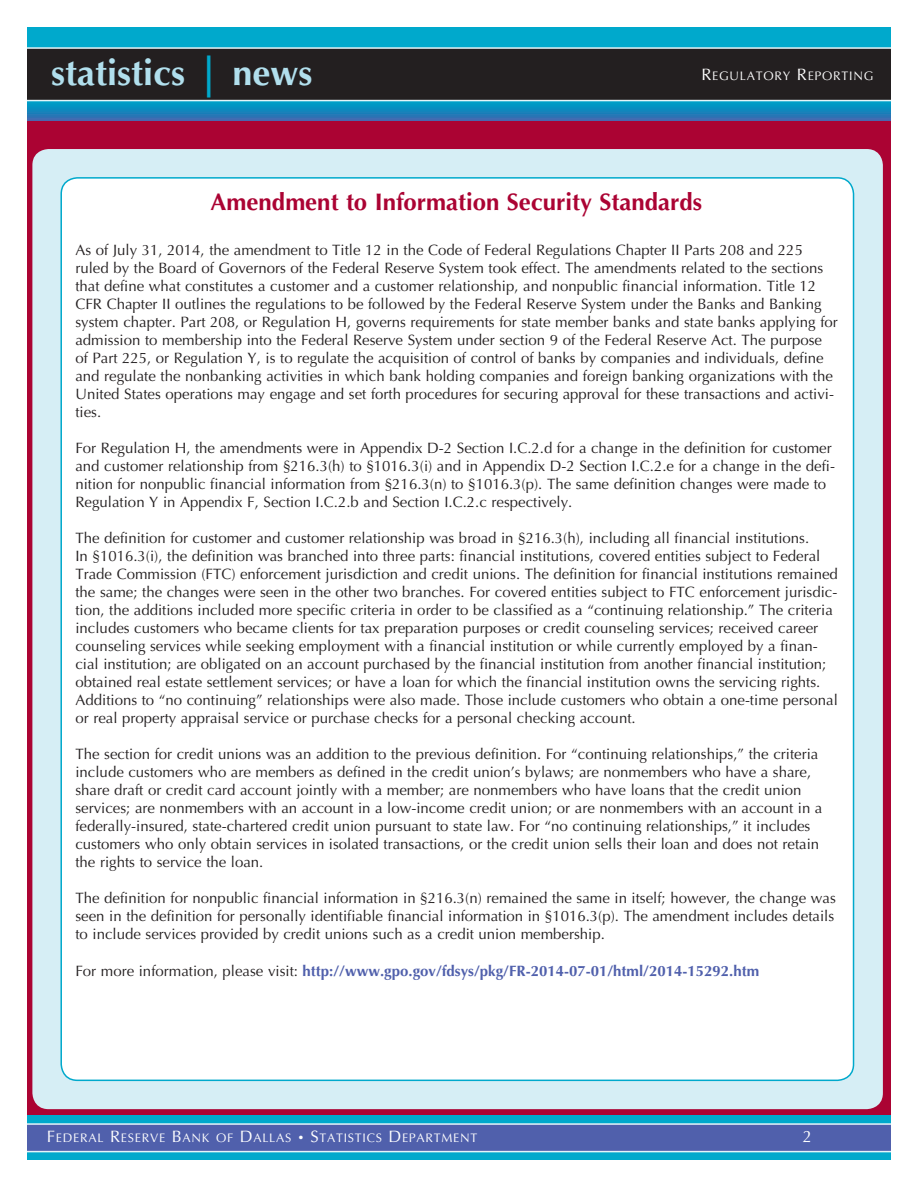
<style>
.page{position:relative;width:918px;height:1188px;background:#fff}
.page>*{position:absolute;margin:0;border:0;box-sizing:border-box;transform-origin:0 0}
.t1{font:700 36px "Optima LT Std";color:#b1dfed}
.Bodyw_tab{font:700 24px "Optima LT Std";color:#ab0333}
.t2{font:16.5px "Optima LT Std";color:#fff}
.t3{font:15px/18px "Optima LT Std";color:#231f20}
.t4{font:700 15px "Optima LT Std";color:#5060ac}
.t5{font:12.3px "Optima LT Std";letter-spacing:.06em;color:#fff}
.s1{font-size:42px;color:#00a9cc}
.s2{font-size:16.5px}
.s3{font-weight:400;color:#231f20}
.s4{font-size:10.5px}
</style>
<div class="page">
<svg style="left:27px;top:101px;width:864px;height:21px"></svg>
<div style="left:27px;top:122px;width:864px;height:994px;background:#ab0333"></div>
<div style="left:27px;top:1116px;width:864px;height:44px;background:#00a9cc"></div>
<div style="left:27px;top:27px;width:864px;height:26px;background:#00a9cc"></div>
<div style="left:14px;top:48px;width:888px;height:53px;background:#231f20"></div>
<div style="left:14px;top:47px;width:889px;height:54px;border:2px solid #e4f4f8"></div>
<div style="left:2px;top:1124px;width:915px;height:28px;background:#5060ac"></div>
<div style="left:2px;top:1123px;width:916px;height:29px;border:2px solid #e4f4f8"></div>
<div style="left:891px;top:0;width:27px;height:1188px;background:#fff"></div>
<div style="left:0;top:0;width:27px;height:1188px;background:#fff"></div>
<div style="left:32px;top:149px;width:851px;height:960px;background:#d6eef5;border-radius:16px"></div>
<div style="left:61px;top:178px;width:793px;height:902px;background:#fff;border-radius:16px"></div>
<p class="t1" style="left:51px;top:52px;width:263px">statistics <span class="s1">|</span> news</p>
<p class="t5" style="left:701px;top:69px;width:174px"><span class="s2">R</span>EGULATORY <span class="s2">R</span>EPORTING</p>
<p class="Bodyw_tab" style="left:211px;top:188px;width:493px">Amendment to Information Security Standards</p>
<p class="t3" style="left:75px;top:241px;width:764px">As of July 31, 2014, the amendment to Title 12 in the Code of Federal Regulations Chapter II Parts 208 and 225 ruled by the Board of Governors of the Federal Reserve System took effect. The amendments related to the sections that define what constitutes a customer and a customer relationship, and nonpublic financial information. Title 12<br>CFR Chapter II outlines the regulations to be followed by the Federal Reserve System under the Banks and Banking system chapter. Part 208, or Regulation H, governs requirements for state member banks and state banks applying for admission to membership into the Federal Reserve System under section 9 of the Federal Reserve Act. The purpose of Part 225, or Regulation Y, is to regulate the acquisition of control of banks by companies and individuals, define and regulate the nonbanking activities in which bank holding companies and foreign banking organizations with the United States operations may engage and set forth procedures for securing approval for these transactions and activi&shy;ties.</p>
<p class="t3" style="left:75px;top:439px;width:761px">For Regulation H, the amendments were in Appendix D-2 Section I.C.2.d for a change in the definition for customer and customer relationship from §216.3(h) to §1016.3(i) and in Appendix D-2 Section I.C.2.e for a change in the defi&shy;nition for nonpublic financial information from §216.3(n) to §1016.3(p). The same definition changes were made to Regulation Y in Appendix F, Section I.C.2.b and Section I.C.2.c respectively.</p>
<p class="t3" style="left:75px;top:529px;width:764px">The definition for customer and customer relationship was broad in §216.3(h), including all financial institutions.<br>In §1016.3(i), the definition was branched into three parts: financial institutions, covered entities subject to Federal Trade Commission (FTC) enforcement jurisdiction and credit unions. The definition for financial institutions remained the same; the changes were seen in the other two branches. For covered entities subject to FTC enforcement jurisdic&shy;tion, the additions included more specific criteria in order to be classified as a “continuing relationship.” The criteria includes customers who became clients for tax preparation purposes or credit counseling services; received career counseling services while seeking employment with a financial institution or while currently employed by a finan&shy;cial institution; are obligated on an account purchased by the financial institution from another financial institution; obtained real estate settlement services; or have a loan for which the financial institution owns the servicing rights.<br>Additions to “no continuing” relationships were also made. Those include customers who obtain a one-time personal or real property appraisal service or purchase checks for a personal checking account.</p>
<p class="t3" style="left:75px;top:745px;width:748px">The section for credit unions was an addition to the previous definition. For “continuing relationships,” the criteria include customers who are members as defined in the credit union’s bylaws; are nonmembers who have a share, share draft or credit card account jointly with a member; are nonmembers who have loans that the credit union services; are nonmembers with an account in a low-income credit union; or are nonmembers with an account in a federally-insured, state-chartered credit union pursuant to state law. For “no continuing relationships,” it includes customers who only obtain services in isolated transactions, or the credit union sells their loan and does not retain the rights to service the loan.</p>
<p class="t3" style="left:75px;top:889px;width:762px;text-align:justify">The definition for nonpublic financial information in §216.3(n) remained the same in itself; however, the change was seen in the definition for personally identifiable financial information in §1016.3(p). The amendment includes details to include services provided by credit unions such as a credit union membership.</p>
<p class="t4" style="left:75px;top:962px;width:685px"><span class="s3">For more information, please visit:</span> http://www.gpo.gov/fdsys/pkg/FR-2014-07-01/html/2014-15292.htm</p>
<p class="t5" style="left:47px;top:1131px;width:432px"><span class="s2">F</span>EDERAL <span class="s2">R</span>ESERVE <span class="s2">B</span>ANK OF <span class="s2">D</span>ALLAS <span class="s4">•</span> <span class="s2">S</span>TATISTICS <span class="s2">D</span> EPARTMENT</p>
<p class="t2" style="left:803px;top:1127px;width:11px">2</p>
</div>
